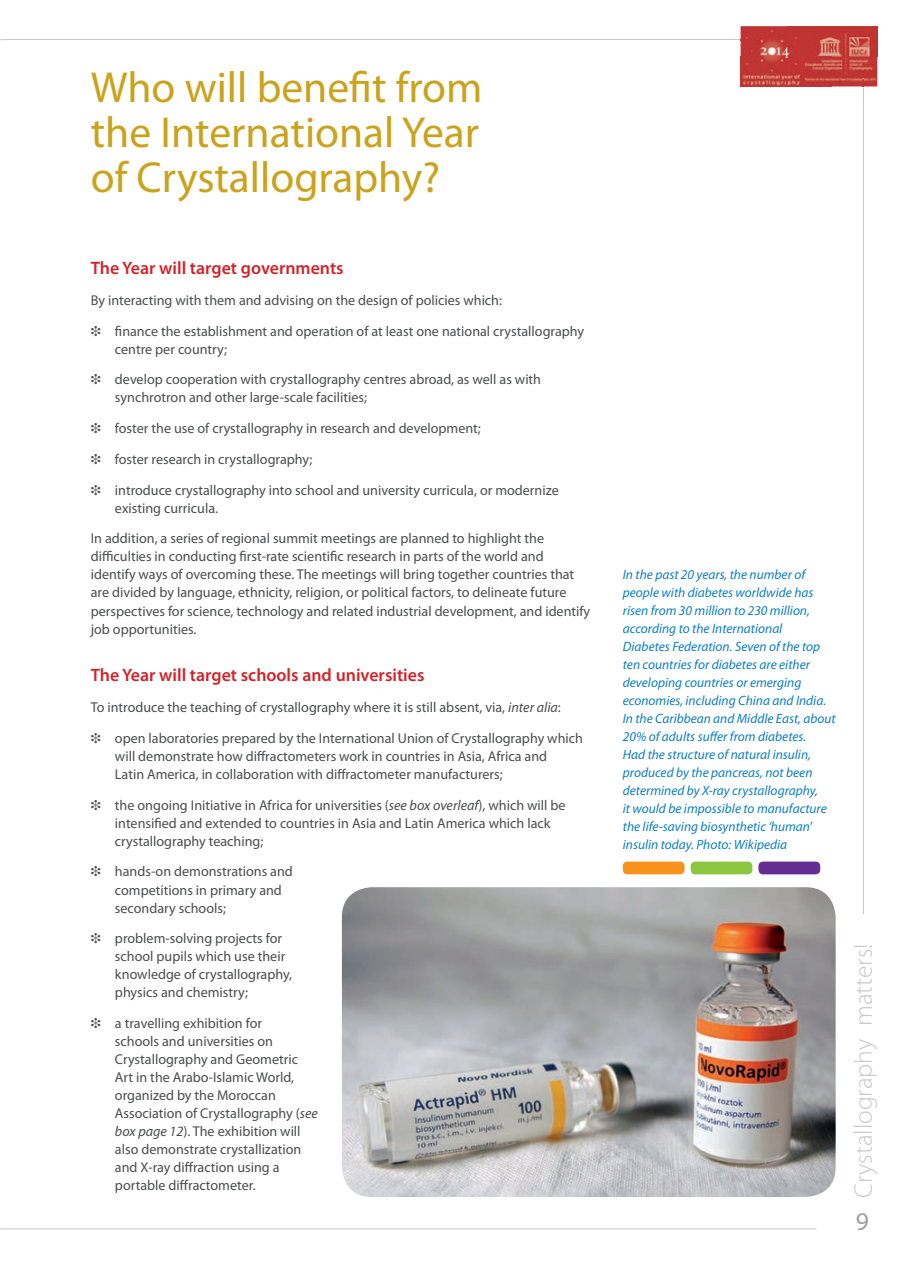
<style>
.page{position:relative;width:906px;height:1275px;background:#fff}
.page>*{position:absolute;margin:0;border:0;box-sizing:border-box;transform-origin:0 0}
.t1{font:43.5px/45px "Myriad Pro";color:#cba21b;text-align:justify}
.t2{font:300 25.5px "Myriad Pro";color:#c7c8ca}
.t3{font:25.5px "Myriad Pro";color:#9d9fa2}
.t4{font:600 18px "Myriad Pro";color:#d1232a}
.t5{font:14.25px/18px "Myriad Pro";color:#4b4c4d}
.t6{font:italic 13.5px/18px "Myriad Pro";color:#0d7ec3}
.s1{font-style:italic}
</style>
<div class="page">
<hr style="left:862px;top:79px;width:1px;height:834px;background:#c7c8ca">
<hr style="left:6px;top:1228px;width:810px;height:1px;background:#c7c8ca">
<hr style="left:6px;top:39px;width:748px;height:1px;background:#c7c8ca">
<img style="left:740px;top:26px;width:136px;height:60px">
<svg style="left:740px;top:39px;width:14px;height:1px"></svg>
<img style="left:342px;top:887px;width:493px;height:309px">
<div style="left:758px;top:861px;width:61px;height:13px;background:#652d91;border-radius:4px"></div>
<div style="left:690px;top:861px;width:62px;height:13px;background:#8bc63e;border-radius:4px"></div>
<div style="left:622px;top:861px;width:62px;height:13px;background:#f7931d;border-radius:4px"></div>
<h1 class="t1" style="left:91px;top:64px;width:393px">Who will benefit from the International Year of Crystallography?</h1>
<p class="t4" style="left:91px;top:256px;width:254px">The Year will target governments</p>
<p class="t5" style="left:91px;top:284px;width:494px;line-height:30.8px">By interacting with them and advising on the design of policies which:<br>❉ finance the establishment and operation of at least one national crystallography</p>
<p class="t5" style="left:91px;top:333px;width:451px;line-height:30.8px;text-indent:24px">centre per country;<br>❉ develop cooperation with crystallography centres abroad, as well as with</p>
<p class="t5" style="left:91px;top:382px;width:469px;line-height:30.8px;text-indent:24px">synchrotron and other large-scale facilities;<br>❉ foster the use of crystallography in research and development;<br>❉ foster research in crystallography;<br>❉ introduce crystallography into school and university curricula, or modernize</p>
<p class="t5" style="left:91px;top:492px;width:454px;line-height:30.8px;text-indent:24px">existing curricula.<br>In addition, a series of regional summit meetings are planned to highlight the</p>
<p class="t5" style="left:91px;top:547px;width:500px">difficulties in conducting first-rate scientific research in parts of the world and identify ways of overcoming these. The meetings will bring together countries that are divided by language, ethnicity, religion, or political factors, to delineate future perspectives for science, technology and related industrial development, and identify job opportunities.</p>
<p class="t4" style="left:91px;top:663px;width:335px">The Year will target schools and universities</p>
<p class="t5" style="left:91px;top:691px;width:493px;line-height:30.8px">To introduce the teaching of crystallography where it is still absent, via, <span class="s1">inter alia</span>:<br>❉ open laboratories prepared by the International Union of Crystallography which</p>
<p class="t5" style="left:115px;top:746px;width:433px">will demonstrate how diffractometers work in countries in Asia, Africa and<br>Latin America, in collaboration with diffractometer manufacturers;</p>
<p class="t5" style="left:115px;top:795px;width:452px;text-indent:-24px">❉ the ongoing Initiative in Africa for universities (<span class="s1">see box overleaf</span>), which will be intensified and extended to countries in Asia and Latin America which lack crystallography teaching;</p>
<p class="t5" style="left:115px;top:862px;width:179px;text-indent:-24px">❉ hands-on demonstrations and competitions in primary and secondary schools;</p>
<p class="t5" style="left:115px;top:929px;width:179px;text-indent:-24px">❉ problem-solving projects for school pupils which use their knowledge of crystallography, physics and chemistry;</p>
<p class="t5" style="left:115px;top:1013px;width:204px;text-indent:-24px">❉ a travelling exhibition for<br>schools and universities on<br>Crystallography and Geometric<br>Art in the Arabo-Islamic World, organized by the Moroccan<br>Association of Crystallography (<span class="s1">see box page 12</span>). The exhibition will also demonstrate crystallization and X-ray diffraction using a portable diffractometer.</p>
<p class="t6" style="left:622px;top:565px;width:214px">In the past 20 years, the number of people with diabetes worldwide has risen from 30 million to 230 million, according to the International<br>Diabetes Federation. Seven of the top ten countries for diabetes are either developing countries or emerging economies, including China and India.<br>In the Caribbean and Middle East, about 20% of adults suffer from diabetes.<br>Had the structure of natural insulin, produced by the pancreas, not been determined by X-ray crystallography,<br>it would be impossible to manufacture the life-saving biosynthetic ‘human’ insulin today. Photo: Wikipedia</p>
<h2 class="t2" style="left:847px;top:1197px;width:256px;rotate:-90deg">Crystallography matters!</h2>
<h2 class="t3" style="left:855px;top:1205px;width:15px">9</h2>
</div>
